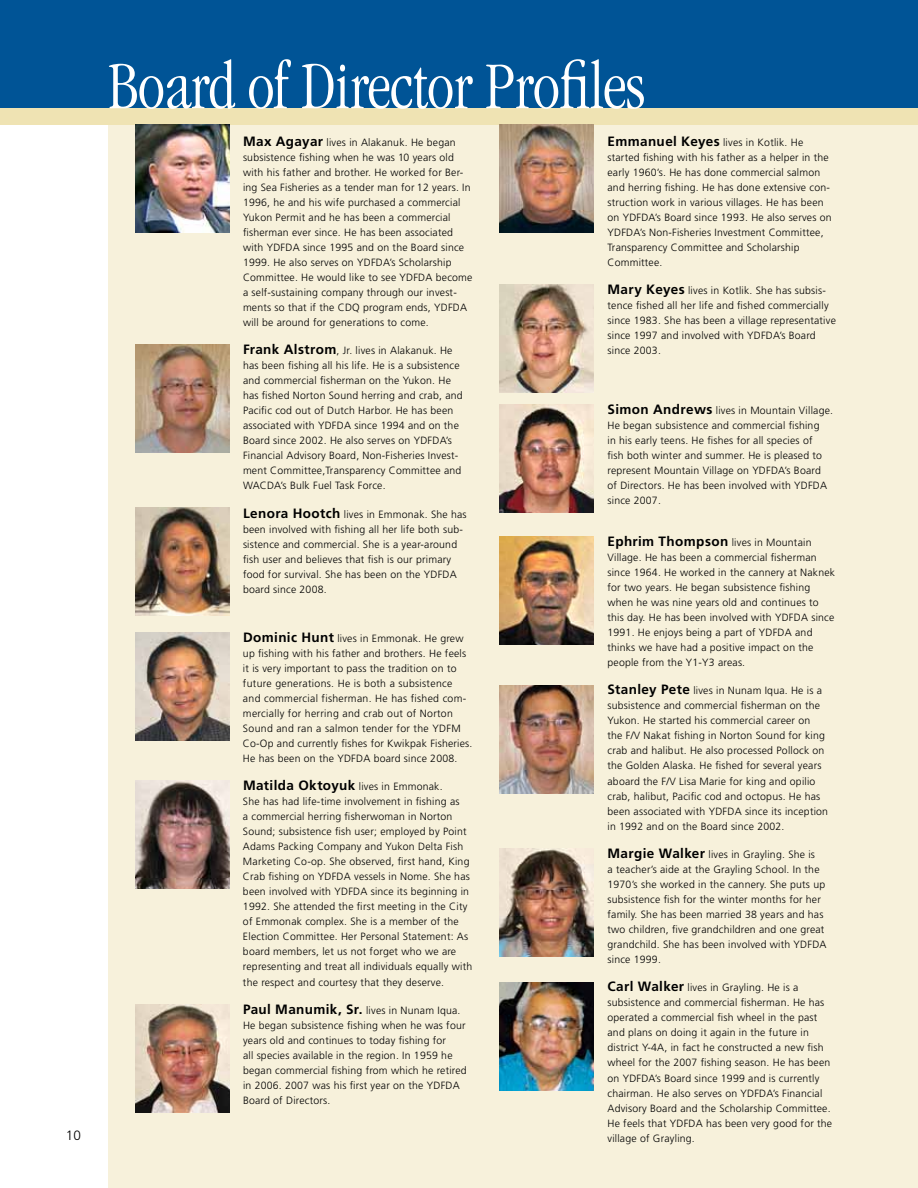
<style>
.page{position:relative;width:918px;height:1188px;background:#fff}
.page>*{position:absolute;margin:0;border:0;box-sizing:border-box;transform-origin:0 0}
.t1{font:300 condensed 69px "Garamond";letter-spacing:-.01em;color:#fff}
.t2{font:300 13.5px "Frutiger";color:#000}
.t3{font:300 10.5px/15px "Frutiger";letter-spacing:.02em;color:#000}
.s1{font-weight:700;font-size:13.5px}
</style>
<div class="page">
<div style="left:108px;top:108px;width:810px;height:1080px;background:#f7f1db"></div>
<div style="left:0;top:0;width:918px;height:125px;background:#efe3b3"></div>
<div style="left:0;top:0;width:918px;height:108px;background:#005496"></div>
<img style="left:135px;top:345px;width:95px;height:108px">
<img style="left:135px;top:781px;width:95px;height:108px">
<img style="left:500px;top:849px;width:94px;height:108px">
<img style="left:500px;top:982px;width:94px;height:108px">
<img style="left:500px;top:125px;width:94px;height:108px">
<img style="left:500px;top:405px;width:94px;height:108px">
<img style="left:500px;top:536px;width:94px;height:108px">
<img style="left:499px;top:685px;width:95px;height:108px">
<img style="left:135px;top:1004px;width:95px;height:108px">
<img style="left:500px;top:285px;width:94px;height:108px">
<img style="left:135px;top:125px;width:95px;height:108px">
<img style="left:135px;top:632px;width:95px;height:108px">
<img style="left:135px;top:508px;width:95px;height:108px">
<h1 class="t1" style="left:108px;top:49px;width:539px">Board of Director Profiles</h1>
<p class="t3" style="left:243px;top:134px;width:231px"><span class="s1">Max Agayar</span> lives in Alakanuk. He began subsistence fishing when he was 10 years old with his father and brother. He worked for Ber&shy;ing Sea Fisheries as a tender man for 12 years. In 1996, he and his wife purchased a commercial Yukon Permit and he has been a commercial fisherman ever since. He has been associated with YDFDA since 1995 and on the Board since 1999. He also serves on YDFDA’s Scholarship Committee. He would like to see YDFDA become a self-sustaining company through our invest&shy;ments so that if the CDQ program ends, YDFDA will be around for generations to come.</p>
<p class="t3" style="left:243px;top:343px;width:221px"><span class="s1">Frank Alstrom</span>, Jr. lives in Alakanuk. He has been fishing all his life. He is a subsistence and commercial fisherman on the Yukon. He has fished Norton Sound herring and crab, and Pacific cod out of Dutch Harbor. He has been associated with YDFDA since 1994 and on the Board since 2002. He also serves on YDFDA’s Financial Advisory Board, Non-Fisheries Invest&shy;ment Committee,Transparency Committee and WACDA’s Bulk Fuel Task Force.</p>
<p class="t3" style="left:243px;top:506px;width:225px"><span class="s1">Lenora Hootch</span> lives in Emmonak. She has been involved with fishing all her life both sub&shy;sistence and commercial. She is a year-around fish user and believes that fish is our primary food for survival. She has been on the YDFDA board since 2008.</p>
<p class="t3" style="left:243px;top:631px;width:231px"><span class="s1">Dominic Hunt</span> lives in Emmonak. He grew up fishing with his father and brothers. He feels it is very important to pass the tradition on to future generations. He is both a subsistence and commercial fisherman. He has fished com&shy;mercially for herring and crab out of Norton Sound and ran a salmon tender for the YDFM Co-Op and currently fishes for Kwikpak Fisheries.<br>He has been on the YDFDA board since 2008.</p>
<p class="t3" style="left:243px;top:779px;width:231px"><span class="s1">Matilda Oktoyuk</span> lives in Emmonak.<br>She has had life-time involvement in fishing as<br>a commercial herring fisherwoman in Norton Sound; subsistence fish user; employed by Point Adams Packing Company and Yukon Delta Fish Marketing Co-op. She observed, first hand, King Crab fishing on YDFDA vessels in Nome. She has been involved with YDFDA since its beginning in 1992. She attended the first meeting in the City of Emmonak complex. She is a member of the Election Committee. Her Personal Statement: As board members, let us not forget who we are representing and treat all individuals equally with the respect and courtesy that they deserve.</p>
<p class="t3" style="left:243px;top:1003px;width:225px"><span class="s1">Paul Manumik, Sr.</span> lives in Nunam Iqua.<br>He began subsistence fishing when he was four years old and continues to today fishing for<br>all species available in the region. In 1959 he began commercial fishing from which he retired in 2006. 2007 was his first year on the YDFDA Board of Directors.</p>
<p class="t3" style="left:607px;top:134px;width:226px"><span class="s1">Emmanuel Keyes</span> lives in Kotlik. He started fishing with his father as a helper in the early 1960’s. He has done commercial salmon and herring fishing. He has done extensive con&shy;struction work in various villages. He has been on YDFDA’s Board since 1993. He also serves on YDFDA’s Non-Fisheries Investment Committee, Transparency Committee and Scholarship Committee.</p>
<p class="t3" style="left:608px;top:283px;width:230px"><span class="s1">Mary Keyes</span> lives in Kotlik. She has subsis&shy;tence fished all her life and fished commercially since 1983. She has been a village representative since 1997 and involved with YDFDA’s Board since 2003.</p>
<p class="t3" style="left:607px;top:403px;width:227px"><span class="s1">Simon Andrews</span> lives in Mountain Village.<br>He began subsistence and commercial fishing<br>in his early teens. He fishes for all species of<br>fish both winter and summer. He is pleased to represent Mountain Village on YDFDA’s Board<br>of Directors. He has been involved with YDFDA since 2007.</p>
<p class="t3" style="left:607px;top:535px;width:229px"><span class="s1">Ephrim Thompson</span> lives in Mountain Village. He has been a commercial fisherman since 1964. He worked in the cannery at Naknek for two years. He began subsistence fishing when he was nine years old and continues to this day. He has been involved with YDFDA since 1991. He enjoys being a part of YDFDA and thinks we have had a positive impact on the people from the Y1-Y3 areas.</p>
<p class="t3" style="left:607px;top:683px;width:222px"><span class="s1">Stanley Pete</span> lives in Nunam Iqua. He is a subsistence and commercial fisherman on the Yukon. He started his commercial career on<br>the F/V Nakat fishing in Norton Sound for king crab and halibut. He also processed Pollock on the Golden Alaska. He fished for several years aboard the F/V Lisa Marie for king and opilio crab, halibut, Pacific cod and octopus. He has been associated with YDFDA since its inception in 1992 and on the Board since 2002.</p>
<p class="t3" style="left:608px;top:847px;width:221px"><span class="s1">Margie Walker</span> lives in Grayling. She is<br>a teacher’s aide at the Grayling School. In the 1970’s she worked in the cannery. She puts up subsistence fish for the winter months for her family. She has been married 38 years and has two children, five grandchildren and one great grandchild. She has been involved with YDFDA since 1999.</p>
<p class="t3" style="left:608px;top:980px;width:226px"><span class="s1">Carl Walker</span> lives in Grayling. He is a subsistence and commercial fisherman. He has operated a commercial fish wheel in the past and plans on doing it again in the future in district Y-4A, in fact he constructed a new fish wheel for the 2007 fishing season. He has been on YDFDA’s Board since 1999 and is currently chairman. He also serves on YDFDA’s Financial Advisory Board and the Scholarship Committee.<br>He feels that YDFDA has been very good for the</p>
<p class="t2" style="left:66px;top:1128px;width:17px">10</p>
<p class="t3" style="left:608px;top:1130px;width:89px">village of Grayling.</p>
</div>
